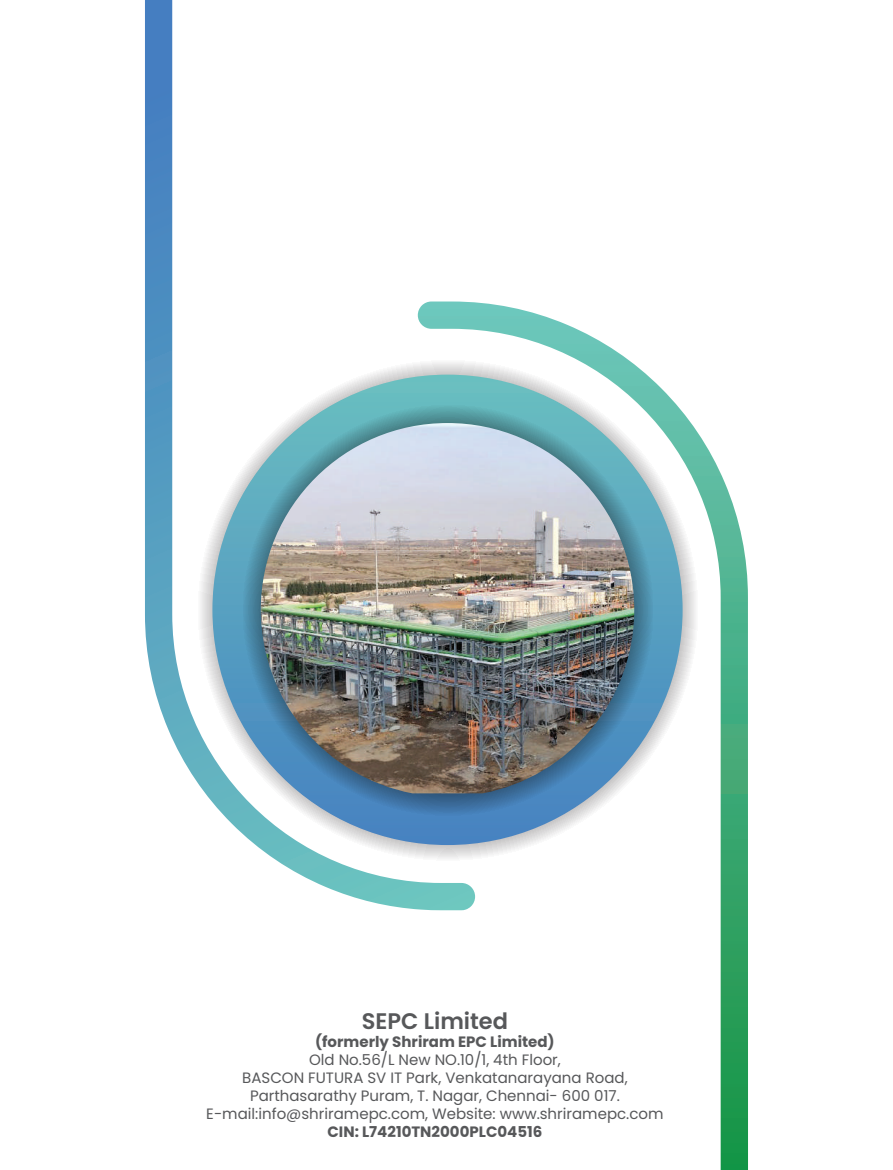
<style>
.page{position:relative;width:893px;height:1170px;background:#fff}
.page>*{position:absolute;margin:0;border:0;box-sizing:border-box;transform-origin:0 0}
.t1{font:600 22.5px "Poppins";color:#57585a}
.t2{font:15px/18px "Poppins";color:#57585a;text-align:center}
.t3{font:700 15px "Poppins";color:#57585a}
</style>
<div class="page">
<img style="left:430px;top:302px;width:318px;height:867px">
<svg style="left:145px;top:0;width:330px;height:910px"></svg>
<h1 class="t1" style="left:362px;top:1008px;width:148px">SEPC Limited</h1>
<p class="t3" style="left:315px;top:1033px;width:241px">(formerly Shriram EPC Limited)</p>
<p class="t2" style="left:206px;top:1051px;width:459px">Old No.56/L New NO.10/1, 4th Floor,<br>BASCON FUTURA SV IT Park, Venkatanarayana Road, Parthasarathy Puram, T. Nagar, Chennai- 600 017.<br>E-mail:info@shriramepc.com, Website: www.shriramepc.com</p>
<p class="t3" style="left:328px;top:1123px;width:216px">CIN: L74210TN2000PLC04516</p>
</div>
